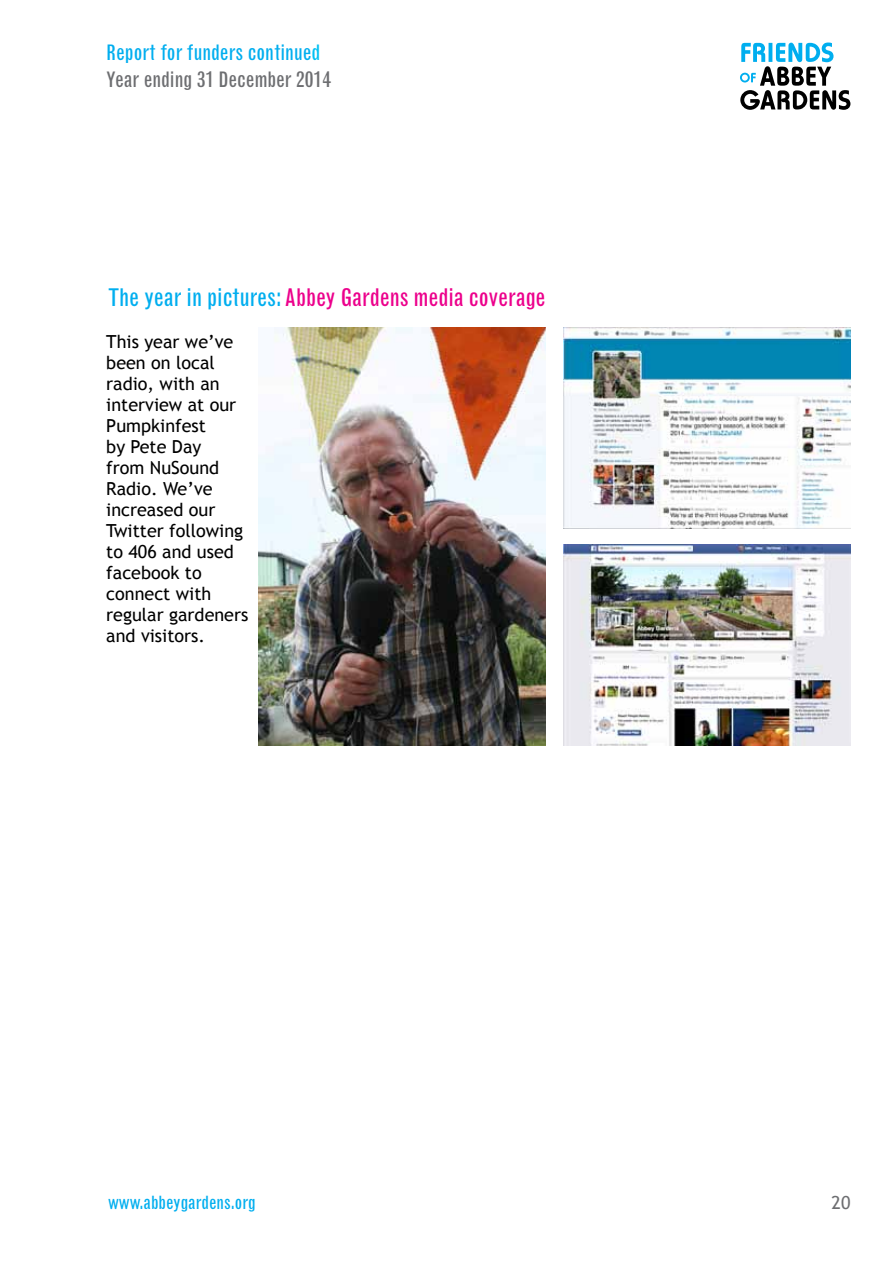
<style>
.page{position:relative;width:893px;height:1263px;background:#fff}
.page>*{position:absolute;margin:0;border:0;box-sizing:border-box;transform-origin:0 0}
.t1{font:condensed 24px "Grotesque";color:#ec008c}
.t2{font:condensed 21px/27px "Grotesque";color:#00aeef}
.t3{font:18px/21px "Trebuchet MS";color:#000}
.t4{font:condensed 18px "Grotesque";color:#00aeef}
.t5{font:18px "Trebuchet MS";color:#6d6e71}
.s1{color:#00c0f3}
.s2{color:#6d6e71}
.s3{color:#00aeef}
</style>
<div class="page">
<svg style="left:740px;top:43px;width:110px;height:67px"></svg>
<img style="left:259px;top:327px;width:287px;height:418px">
<img style="left:564px;top:327px;width:286px;height:201px">
<img style="left:564px;top:544px;width:286px;height:201px">
<p class="t2" style="left:106px;top:40px;width:226px">Report for funders continue<span class="s1">d<br></span><span class="s2">Year ending 31 December 2014</span></p>
<h1 class="t1" style="left:108px;top:283px;width:439px"><span class="s3">The year in pictures:</span> Abbey Gardens media coverage</h1>
<p class="t3" style="left:106px;top:331px;width:144px">This year we’ve been on local radio, with an interview at our<br>Pumpkinfest<br>by Pete Day<br>from NuSound<br>Radio. We’ve increased our<br>Twitter following to 406 and used facebook to connect with regular gardeners and visitors.</p>
<p class="t4" style="left:108px;top:1192px;width:149px">www.abbeygardens.org</p>
<p class="t5" style="left:832px;top:1192px;width:20px">20</p>
</div>
